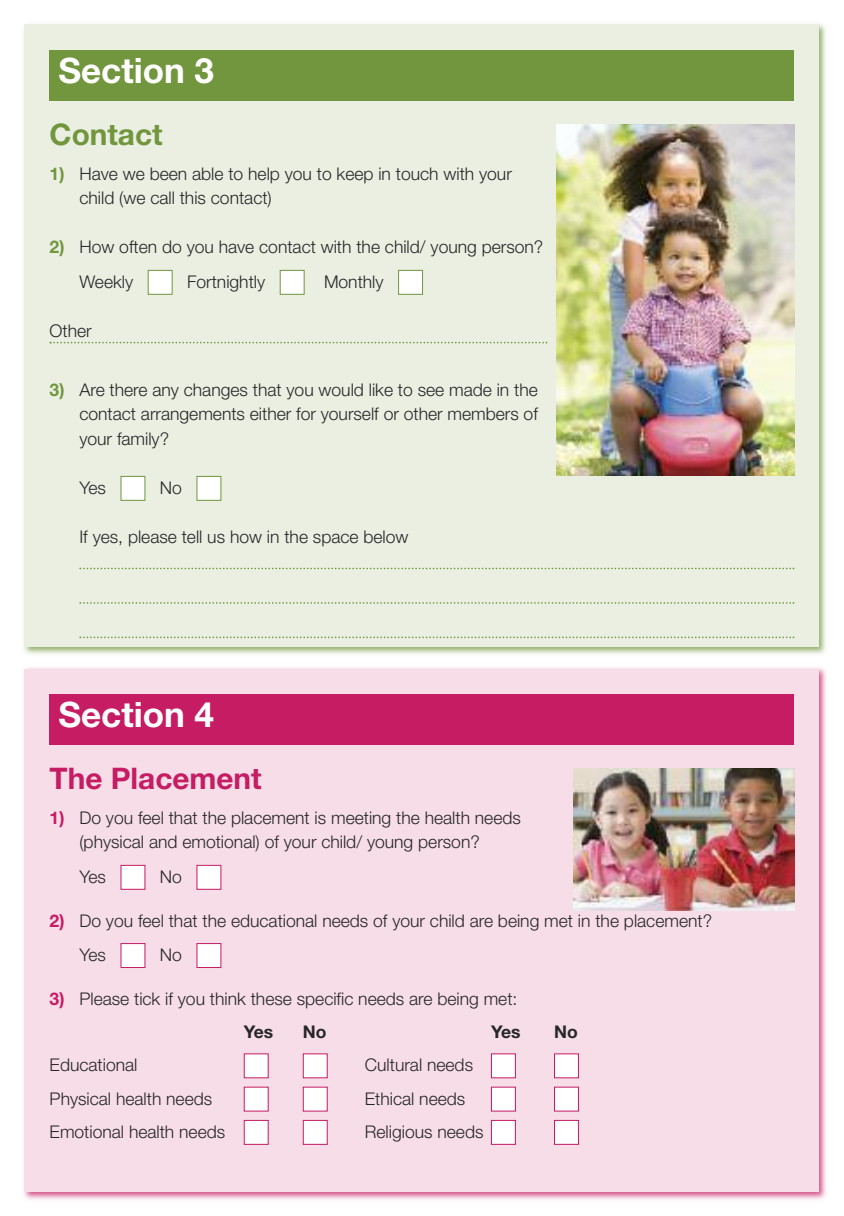
<style>
.page{position:relative;width:844px;height:1216px;background:#fff}
.page>*{position:absolute;margin:0;border:0;box-sizing:border-box;transform-origin:0 0}
.t1{font:700 35px "Helvetica Neue";color:#fff}
.t2{font:700 29.75px "Helvetica Neue";color:#c51c63}
.t3{font:700 29.75px "Helvetica Neue";color:#71963e}
.t4{font:300 17.5px/24.5px "Helvetica Neue";color:#272627}
.t5{font:700 17.5px "Helvetica Neue";color:#272627}
.s1{font-weight:700;color:#71963e}
.s2{font-weight:700;color:#c51c63}
.s3{font-weight:700}
</style>
<div class="page">
<img style="left:23px;top:667px;width:803px;height:533px">
<div style="left:25px;top:668px;width:794px;height:523px;background:#f6dde8"></div>
<div style="left:50px;top:693px;width:744px;height:51px;background:#c51c63"></div>
<div style="left:121px;top:865px;width:23px;height:23px;background:#fff"></div>
<div style="left:197px;top:865px;width:23px;height:23px;background:#fff"></div>
<div style="left:121px;top:944px;width:23px;height:23px;background:#fff"></div>
<div style="left:197px;top:944px;width:23px;height:23px;background:#fff"></div>
<div style="left:244px;top:1054px;width:24px;height:23px;background:#fff"></div>
<div style="left:303px;top:1054px;width:24px;height:23px;background:#fff"></div>
<div style="left:491px;top:1054px;width:24px;height:23px;background:#fff"></div>
<div style="left:554px;top:1054px;width:24px;height:23px;background:#fff"></div>
<div style="left:244px;top:1087px;width:24px;height:23px;background:#fff"></div>
<div style="left:303px;top:1087px;width:24px;height:23px;background:#fff"></div>
<div style="left:491px;top:1087px;width:24px;height:23px;background:#fff"></div>
<div style="left:554px;top:1087px;width:24px;height:23px;background:#fff"></div>
<div style="left:244px;top:1120px;width:24px;height:23px;background:#fff"></div>
<div style="left:244px;top:1119px;width:24px;height:25px;border:1px solid #c51c63"></div>
<div style="left:303px;top:1120px;width:24px;height:23px;background:#fff"></div>
<div style="left:303px;top:1119px;width:24px;height:25px;border:1px solid #c51c63"></div>
<div style="left:491px;top:1120px;width:24px;height:23px;background:#fff"></div>
<div style="left:491px;top:1119px;width:24px;height:25px;border:1px solid #c51c63"></div>
<div style="left:554px;top:1120px;width:24px;height:23px;background:#fff"></div>
<div style="left:554px;top:1119px;width:24px;height:25px;border:1px solid #c51c63"></div>
<img style="left:23px;top:23px;width:803px;height:632px">
<div style="left:25px;top:25px;width:794px;height:622px;background:#eaefe2"></div>
<div style="left:50px;top:50px;width:744px;height:50px;background:#71963e"></div>
<svg style="left:50px;top:342px;width:497px;height:1px"></svg>
<svg style="left:79px;top:567px;width:715px;height:2px"></svg>
<svg style="left:79px;top:602px;width:715px;height:1px"></svg>
<svg style="left:79px;top:636px;width:715px;height:2px"></svg>
<div style="left:197px;top:477px;width:23px;height:23px;background:#fff"></div>
<div style="left:196px;top:476px;width:25px;height:25px;border:1px solid #71963e"></div>
<div style="left:121px;top:477px;width:23px;height:23px;background:#fff"></div>
<div style="left:120px;top:476px;width:25px;height:25px;border:1px solid #71963e"></div>
<div style="left:399px;top:271px;width:23px;height:23px;background:#fff"></div>
<div style="left:398px;top:270px;width:25px;height:25px;border:1px solid #71963e"></div>
<div style="left:280px;top:271px;width:23px;height:23px;background:#fff"></div>
<div style="left:280px;top:270px;width:24px;height:25px;border:1px solid #71963e"></div>
<div style="left:149px;top:271px;width:23px;height:23px;background:#fff"></div>
<div style="left:148px;top:270px;width:24px;height:25px;border:1px solid #71963e"></div>
<img style="left:556px;top:124px;width:238px;height:351px">
<img style="left:574px;top:768px;width:220px;height:142px">
<h1 class="t1" style="left:58px;top:58px;width:157px">Section 3</h1>
<h2 class="t3" style="left:50px;top:124px;width:114px">Contact</h2>
<p class="t4" style="left:79px;top:163px;width:434px;text-indent:-30px"><span class="s1">1)</span> Have we been able to help you to keep in touch with your child (we call this contact)</p>
<p class="t4" style="left:79px;top:231px;width:465px;line-height:34.5px;text-indent:-30px"><span class="s1">2)</span> How often do you have contact with the child/ young person?<br>Weekly</p>
<p class="t4" style="left:187px;top:271px;width:80px">Fortnightly</p>
<p class="t4" style="left:324px;top:271px;width:61px">Monthly</p>
<p class="t4" style="left:50px;top:320px;width:44px">Other</p>
<p class="t4" style="left:79px;top:379px;width:460px;text-align:justify;text-indent:-30px"><span class="s1">3)</span> Are there any changes that you would like to see made in the contact arrangements either for yourself or other members of your family?</p>
<p class="t4" style="left:79px;top:477px;width:28px">Yes</p>
<p class="t4" style="left:160px;top:477px;width:24px">No</p>
<p class="t4" style="left:79px;top:526px;width:330px">If yes, please tell us how in the space below</p>
<h1 class="t1" style="left:58px;top:702px;width:157px">Section 4</h1>
<h2 class="t2" style="left:50px;top:768px;width:213px">The Placement</h2>
<p class="t4" style="left:79px;top:807px;width:443px;text-indent:-30px"><span class="s2">1)</span> Do you feel that the placement is meeting the health needs (physical and emotional) of your child/ young person?</p>
<p class="t4" style="left:79px;top:865px;width:28px">Yes</p>
<p class="t4" style="left:160px;top:865px;width:24px">No</p>
<p class="t4" style="left:79px;top:904px;width:634px;line-height:34.5px;text-indent:-30px"><span class="s2">2)</span> Do you feel that the educational needs of your child are being met in the placement?<br>Yes</p>
<p class="t4" style="left:160px;top:944px;width:24px">No</p>
<p class="t4" style="left:244px;top:983px;width:275px;line-height:33.2px;text-indent:-194px"><span class="s2">3)</span> Please tick if you think these specific needs are being met:<br><span class="s3">Yes</span></p>
<p class="t5" style="left:303px;top:1025px;width:25px">No</p>
<p class="t5" style="left:491px;top:1025px;width:31px">Yes</p>
<p class="t5" style="left:554px;top:1025px;width:25px">No</p>
<p class="t4" style="left:50px;top:1054px;width:89px">Educational</p>
<p class="t4" style="left:365px;top:1054px;width:110px">Cultural needs</p>
<p class="t4" style="left:50px;top:1087px;width:164px">Physical health needs</p>
<p class="t4" style="left:365px;top:1087px;width:102px">Ethical needs</p>
<p class="t4" style="left:50px;top:1120px;width:177px">Emotional health needs</p>
<p class="t4" style="left:365px;top:1120px;width:120px">Religious needs</p>
</div>
